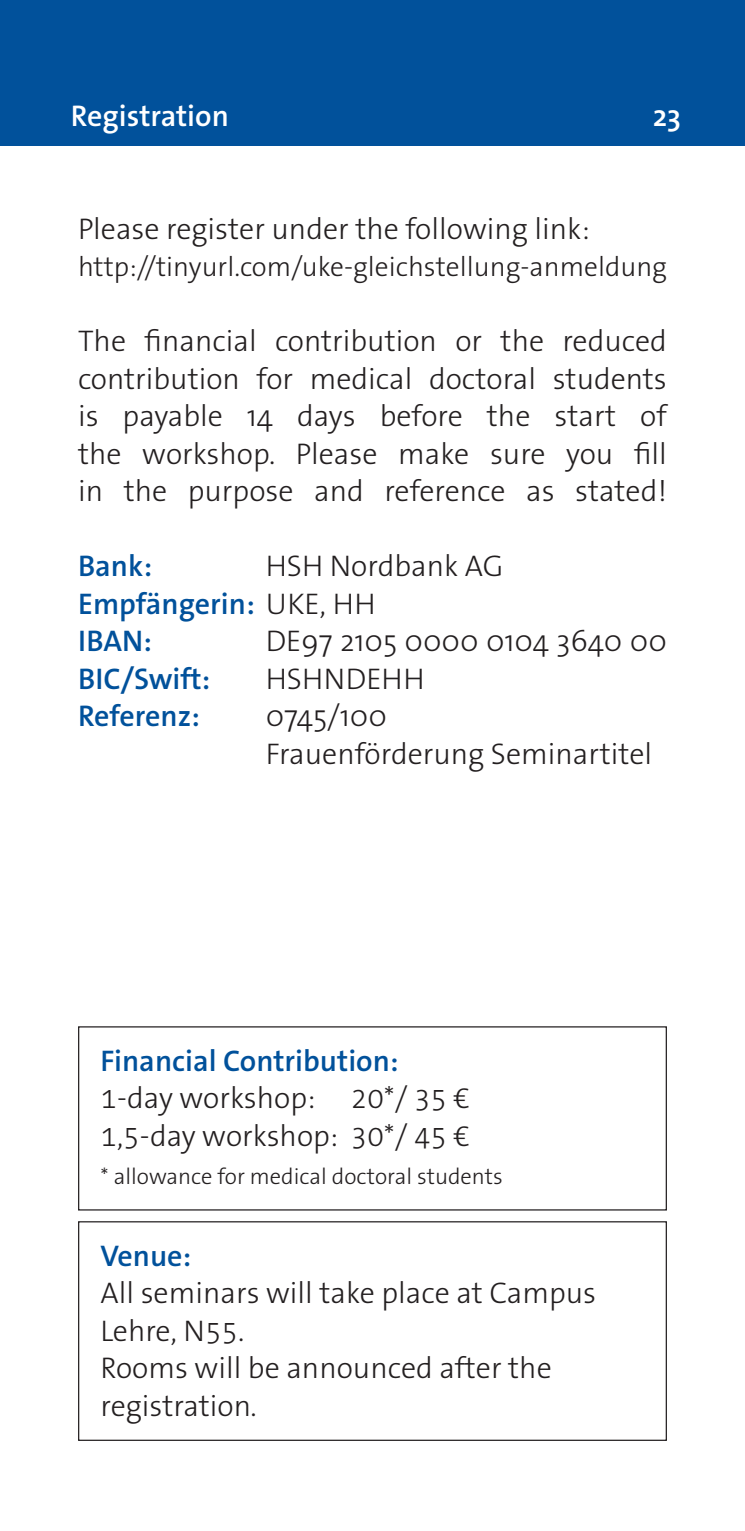
<style>
.page{position:relative;width:745px;height:1531px;background:#fff}
.page>*{position:absolute;margin:0;border:0;box-sizing:border-box;transform-origin:0 0}
.t1{font:300 30px/37.5px "The Sans Os F";color:#231f20}
.t2{font:600 30px "The Sans Os F";color:#01519b}
.t3{font:600 30px "The Sans Os F";color:#fff}
.t4{font:300 27.5px "The Sans Os F";color:#231f20}
.t5{font:300 22.5px "The Sans Os F";color:#231f20}
.s1{font-weight:600;color:#01519b}
</style>
<div class="page">
<div style="left:0;top:0;width:737px;height:145px;background:#01519b"></div>
<div style="left:78px;top:1221px;width:588px;height:220px;border:1px solid #231f20"></div>
<p class="t3" style="left:71px;top:97px;width:159px">Registration</p>
<p class="t3" style="left:652px;top:97px;width:30px">23</p>
<p class="t1" style="left:78px;top:210px;width:513px">Please register under the following link:</p>
<p class="t4" style="left:78px;top:249px;width:590px">http://tinyurl.com/uke-gleichstellung-anmeldung</p>
<p class="t1" style="left:78px;top:322px;width:590px;text-align:justify">The financial contribution or the reduced contribution for medical doctoral students is payable 14 days before the start of the workshop. Please make sure you fill in the purpose and reference as stated!</p>
<p class="t2" style="left:78px;top:547px;width:76px">Bank:</p>
<p class="t1" style="left:78px;top:547px;width:426px;text-indent:187px">HSH Nordbank AG<br><span class="s1">Empfängerin:</span> UKE, HH<br><span class="s1">IBAN:</span></p>
<p class="t1" style="left:265px;top:622px;width:402px">DE97 2105 0000 0104 3640 00</p>
<p class="t2" style="left:78px;top:659px;width:134px">BIC/Swift:</p>
<p class="t1" style="left:265px;top:660px;width:160px">HSHNDEHH</p>
<p class="t2" style="left:78px;top:697px;width:123px">Referenz:</p>
<p class="t1" style="left:265px;top:697px;width:388px">0745/100<br>Frauenförderung Seminartitel</p>
<p class="t2" style="left:100px;top:1041px;width:299px">Financial Contribution:</p>
<p class="t1" style="left:100px;top:1080px;width:371px">1-day workshop: 20*/ 35 €<br>1,5-day workshop: 30*/ 45 €</p>
<p class="t5" style="left:100px;top:1161px;width:403px">* allowance for medical doctoral students</p>
<p class="t2" style="left:100px;top:1236px;width:92px">Venue:</p>
<p class="t1" style="left:100px;top:1275px;width:496px">All seminars will take place at Campus<br>Lehre, N55.<br>Rooms will be announced after the registration.</p>
</div>
